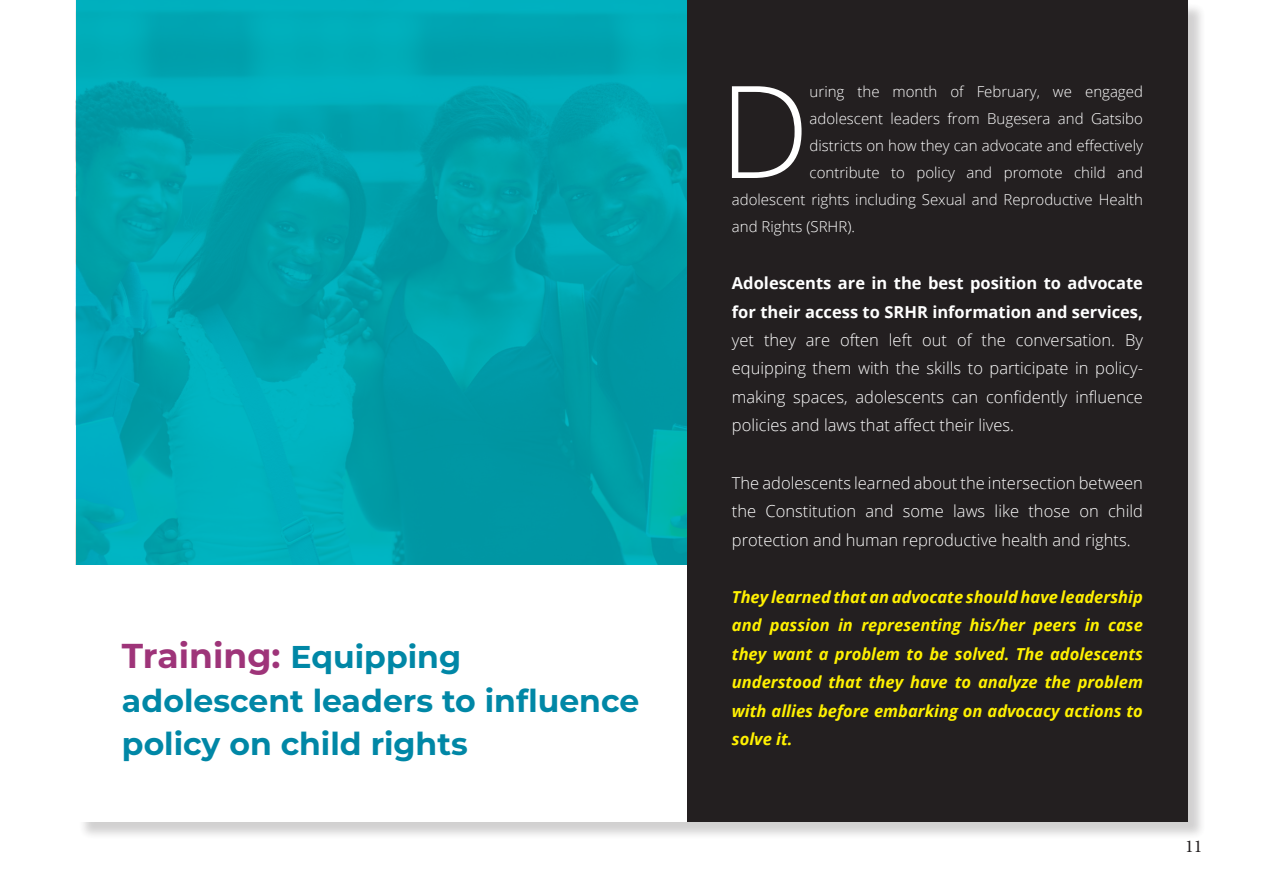
<style>
.page{position:relative;width:1263px;height:893px;background:#fff}
.page>*{position:absolute;margin:0;border:0;box-sizing:border-box;transform-origin:0 0}
.t1{font:300 128.4px "Open Sans";color:#fff}
.t2{font:700 34.5px "Montserrat";color:#9e3479}
.t3{font:700 31.5px/43.5px "Montserrat";color:#0087a6}
.t4{font:18px "Minion Pro";color:#231f20}
.t5{font:300 16.5px/28.5px "Open Sans";color:#fff;text-align:justify}
.t6{font:italic 700 16.5px/28.5px "Open Sans";color:#fff101;text-align:justify}
.t7{font:700 16.5px/28.5px "Open Sans";color:#fff}
.t8{font:300 15px "Open Sans";color:#fff}
.s1{font-size:31.5px;color:#0087a6}
</style>
<div class="page">
<div style="left:78px;top:2px;width:1128px;height:838px;background:#231f20;opacity:.25"></div>
<div style="left:76px;top:0;width:1111px;height:821px;background:#fff"></div>
<img style="left:76px;top:0;width:611px;height:564px">
<div style="left:687px;top:0;width:500px;height:821px;background:#231f20"></div>
<h2 class="t2" style="left:122px;top:631px;width:341px">Training: <span class="s1">Equipping</span></h2>
<h3 class="t3" style="left:122px;top:677px;width:519px">adolescent leaders to influence policy on child rights</h3>
<h1 class="t1" style="left:719px;top:43px;width:92px">D</h1>
<p class="t8" style="left:810px;top:81px;width:335px">uring the month of February, we engaged</p>
<p class="t8" style="left:810px;top:108px;width:335px">adolescent leaders from Bugesera and Gatsibo</p>
<p class="t8" style="left:810px;top:135px;width:335px">districts on how they can advocate and effectively</p>
<p class="t8" style="left:810px;top:162px;width:335px">contribute to policy and promote child and</p>
<p class="t8" style="left:732px;top:189px;width:413px">adolescent rights including Sexual and Reproductive Health</p>
<p class="t8" style="left:732px;top:216px;width:125px">and Rights (SRHR).</p>
<p class="t7" style="left:732px;top:268px;width:413px">Adolescents are in the best position to advocate for their access to SRHR information and services,</p>
<p class="t5" style="left:732px;top:325px;width:413px">yet they are often left out of the conversation. By equipping them with the skills to participate in policy&shy;making spaces, adolescents can confidently influence policies and laws that affect their lives.</p>
<p class="t5" style="left:732px;top:468px;width:413px">The adolescents learned about the intersection between the Constitution and some laws like those on child protection and human reproductive health and rights.</p>
<p class="t6" style="left:732px;top:582px;width:413px">They learned that an advocate should have leadership and passion in representing his/her peers in case they want a problem to be solved. The adolescents understood that they have to analyze the problem with allies before embarking on advocacy actions to solve it.</p>
<p class="t4" style="left:1185px;top:834px;width:19px">11</p>
</div>
